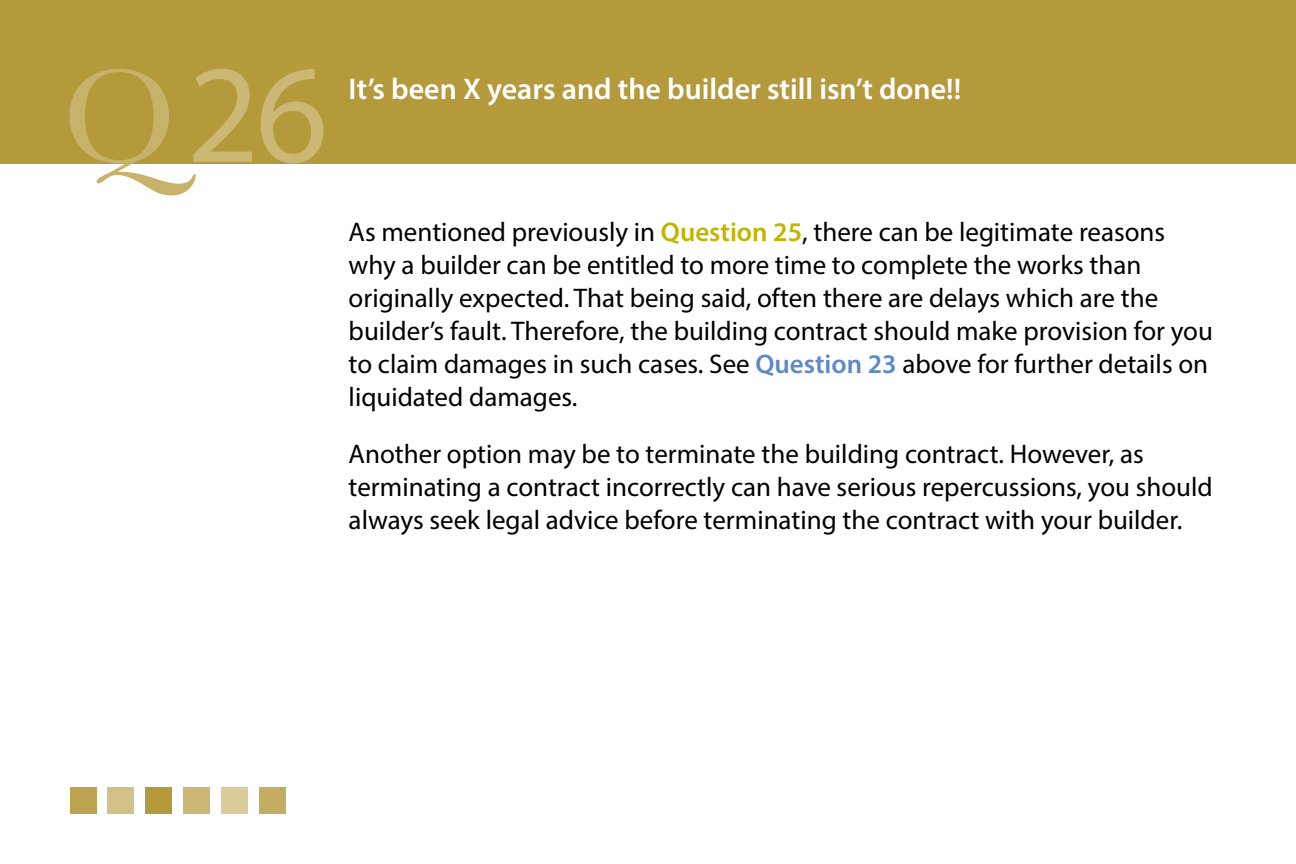
<style>
.page{position:relative;width:1296px;height:864px;background:#fff}
.page>*{position:absolute;margin:0;border:0;box-sizing:border-box;transform-origin:0 0}
.t1{font:141px "Myriad Pro";color:#ccb775}
.t2{font:600 30px "Myriad Pro";color:#fff}
.t3{font:27px/33px "Myriad Pro";color:#000}
.s1{font-family:"Baskerville";font-size:138px;color:#c8b26b}
.s2{font-weight:600;color:#c1b500}
.s3{font-weight:600;color:#5f89c6}
</style>
<div class="page">
<div style="left:0;top:0;width:1296px;height:164px;background:#b49a3b"></div>
<div style="left:70px;top:787px;width:26px;height:27px;background:#bca34f"></div>
<div style="left:108px;top:787px;width:26px;height:27px;background:#d4c187"></div>
<div style="left:145px;top:787px;width:27px;height:27px;background:#b49a3b"></div>
<div style="left:183px;top:787px;width:27px;height:27px;background:#ccb775"></div>
<div style="left:221px;top:787px;width:27px;height:27px;background:#dccb9b"></div>
<div style="left:259px;top:787px;width:27px;height:27px;background:#c4ad61"></div>
<h1 class="t1" style="left:63px;top:28px;width:267px"><span class="s1">Q</span>26</h1>
<p class="t2" style="left:349px;top:70px;width:614px">It’s been X years and the builder still isn’t done!!</p>
<p class="t3" style="left:349px;top:215px;width:866px">As mentioned previously in <span class="s2">Question 25</span>, there can be legitimate reasons why a builder can be entitled to more time to complete the works than originally expected. That being said, often there are delays which are the builder’s fault. Therefore, the building contract should make provision for you to claim damages in such cases. See <span class="s3">Question 23</span> above for further details on liquidated damages.</p>
<p class="t3" style="left:349px;top:437px;width:866px">Another option may be to terminate the building contract. However, as terminating a contract incorrectly can have serious repercussions, you should always seek legal advice before terminating the contract with your builder.</p>
</div>
